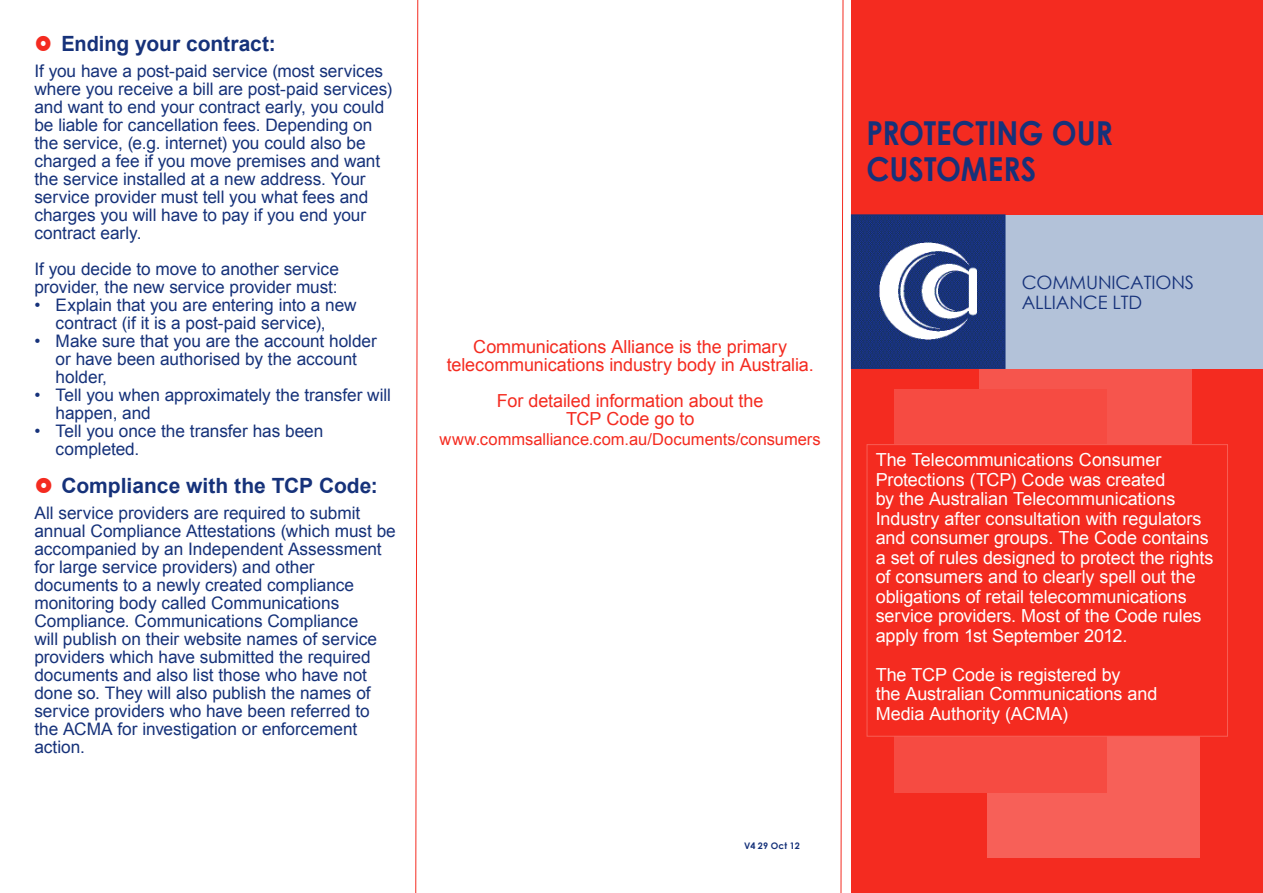
<style>
.page{position:relative;width:1263px;height:893px;background:#fff}
.page>*{position:absolute;margin:0;border:0;box-sizing:border-box;transform-origin:0 0}
.t1{font:700 33px/36px "Century Gothic";color:#16327a;scale:.9 1}
._1__intro_text{font:700 21px "Arial";color:#16327a}
._1__intro_text-2{font:700 21px "Arial";color:#16327a;scale:.95 1}
.t2{font:18.45px/19.5px "Century Gothic";letter-spacing:-.01em;color:#16327a}
._1__intro_text-3{font:18px/19.5px "Arial";letter-spacing:-.005em;color:#fff}
._1__intro_text-4{font:18px/18px "Arial";letter-spacing:-.005em;color:#f42b20;text-align:center}
._1__intro_text-5{font:17.25px/18px "Arial";letter-spacing:-.005em;color:#16327a}
._1__intro_text-6{font:16.5px "Arial";color:#f42b20}
._2__no_point{font:700 9px "Century Gothic";letter-spacing:.02em;color:#16327a}
</style>
<div class="page">
<div style="left:851px;top:0;width:412px;height:893px;background:#f42b20"></div>
<div style="left:987px;top:559px;width:212px;height:298px;background:#f76058"></div>
<div style="left:979px;top:240px;width:213px;height:468px;background:#f6554d"></div>
<div style="left:894px;top:389px;width:213px;height:404px;background:#f64b42"></div>
<div style="left:851px;top:215px;width:412px;height:153px;background:#b3c2d9"></div>
<img style="left:854px;top:217px;width:148px;height:149px">
<div style="left:851px;top:214px;width:154px;height:155px;border:2px solid #16327a"></div>
<svg style="left:415px;top:0;width:4px;height:893px"></svg>
<svg style="left:840px;top:0;width:4px;height:893px"></svg>
<div style="left:867px;top:445px;width:360px;height:291px;background:#f42b20"></div>
<div style="left:867px;top:444px;width:361px;height:292px;border:1px solid #f75e55"></div>
<p class="_1__intro_text-2" style="left:61px;top:29px;width:227px">Ending your contract:</p>
<p class="_1__intro_text-5" style="left:34px;top:62px;width:359px">If you have a post-paid service (most services where you receive a bill are post-paid services) and want to end your contract early, you could be liable for cancellation fees. Depending on the service, (e.g. internet) you could also be charged a fee if you move premises and want the service installed at a new address. Your service provider must tell you what fees and charges you will have to pay if you end your contract early.</p>
<p class="_1__intro_text-5" style="left:34px;top:260px;width:306px">If you decide to move to another service provider, the new service provider must:</p>
<p class="_1__intro_text-5" style="left:34px;top:296px;width:324px;text-align:center">• Explain that you are entering into a new contract (if it is a post-paid service),</p>
<p class="_1__intro_text-5" style="left:56px;top:332px;width:323px;text-indent:-21px">• Make sure that you are the account holder or have been authorised by the account holder,</p>
<p class="_1__intro_text-5" style="left:56px;top:386px;width:337px;text-indent:-21px">• Tell you when approximately the transfer will happen, and</p>
<p class="_1__intro_text-5" style="left:56px;top:422px;width:269px;text-indent:-21px">• Tell you once the transfer has been completed.</p>
<p class="_1__intro_text" style="left:61px;top:471px;width:318px">Compliance with the TCP Code:</p>
<p class="_1__intro_text-5" style="left:34px;top:504px;width:363px">All service providers are required to submit annual Compliance Attestations (which must be accompanied by an Independent Assessment for large service providers) and other documents to a newly created compliance monitoring body called Communications Compliance. Communications Compliance<br>will publish on their website names of service providers which have submitted the required documents and also list those who have not done so. They will also publish the names of service providers who have been referred to the ACMA for investigation or enforcement action.</p>
<p class="_1__intro_text-4" style="left:447px;top:338px;width:369px">Communications Alliance is the primary telecommunications industry body in Australia.</p>
<p class="_1__intro_text-4" style="left:497px;top:392px;width:268px">For detailed information about the</p>
<p class="_1__intro_text-4" style="left:566px;top:410px;width:130px">TCP Code go to</p>
<p class="_1__intro_text-6" style="left:440px;top:428px;width:383px">www.commsalliance.com.au/Documents/consumers</p>
<p class="_2__no_point" style="left:744px;top:839px;width:57px">V4 29 Oct 12</p>
<p class="t1" style="left:867px;top:114px;width:275px">PROTECTING OUR<br>CUSTOMERS</p>
<p class="t2" style="left:1022px;top:272px;width:174px">COMMUNICATIONS<br>ALLIANCE LTD</p>
<p class="_1__intro_text-3" style="left:876px;top:450px;width:339px">The Telecommunications Consumer Protections (TCP) Code was created<br>by the Australian Telecommunications Industry after consultation with regulators and consumer groups. The Code contains a set of rules designed to protect the rights of consumers and to clearly spell out the obligations of retail telecommunications service providers. Most of the Code rules apply from 1st September 2012.</p>
<p class="_1__intro_text-3" style="left:876px;top:665px;width:246px">The TCP Code is registered by</p>
<p class="_1__intro_text-3" style="left:876px;top:684px;width:283px">the Australian Communications and<br>Media Authority (ACMA)</p>
</div>
